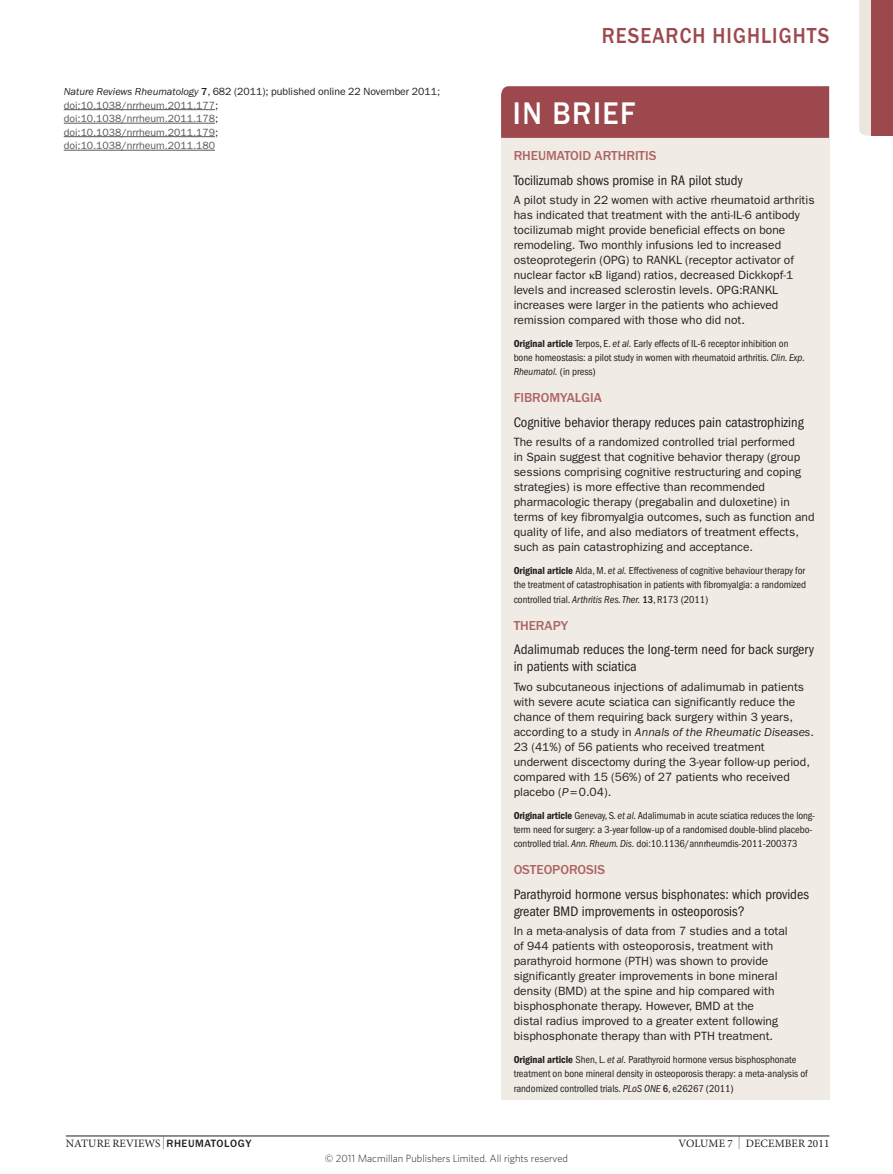
<style>
.page{position:relative;width:893px;height:1174px;background:#fff}
.page>*{position:absolute;margin:0;border:0;box-sizing:border-box;transform-origin:0 0}
.Strapline{font:500 32.4px "ITC Franklin Gothic Std";letter-spacing:.05em;color:#fff;scale:.93 1}
.t1{font:500 22.5px "ITC Franklin Gothic Std";letter-spacing:.05em;color:#9d484d;scale:.9 1}
.In_Brief_title{font:condensed 14.25px/17.1px "ITC Franklin Gothic Std";color:#231f20}
.Strapline-2{font:500 13.5px "ITC Franklin Gothic Std";letter-spacing:-.005em;color:#ad6564}
.Box_body_first{font:12px/15px "ITC Franklin Gothic Std";color:#231f20}
.t2{font:11.25px "Minion Pro";letter-spacing:.01em;color:#231f20}
.References{font:condensed 10.5px/14.2px "ITC Franklin Gothic Std";letter-spacing:-.005em;color:#231f20}
.Citation_line{font:10.5px/13.5px "ITC Franklin Gothic Std";letter-spacing:-.005em;color:#57585a}
.t3{font:300 10.5px "Whitney";color:#231f20}
.s1{font-style:italic;color:#231f20}
.s2{font-weight:500;color:#231f20}
.s3{color:#231f20}
.s4{font-family:"Minion Pro"}
.s5{font-family:"ITC Franklin Gothic Std Dm Cd";font-stretch:normal}
.s6{font-style:italic}
.s7{font-weight:500}
.s8{font-size:12.9px}
.s9{font-family:"ITC Franklin Gothic Std";font-weight:500;font-size:10.95px}
</style>
<div class="page">
<hr style="left:66px;top:1135px;width:763px;height:1px;background:#231f20">
<hr style="left:64px;top:109px;width:151px;height:1px;background:#57585a">
<hr style="left:64px;top:123px;width:151px;height:1px;background:#57585a">
<hr style="left:64px;top:136px;width:151px;height:1px;background:#57585a">
<hr style="left:64px;top:150px;width:151px;height:1px;background:#57585a">
<div style="left:501px;top:138px;width:328px;height:961px;background:#f0ece5"></div>
<div style="left:501px;top:86px;width:328px;height:52px;background:#9d484d"></div>
<svg style="left:859px;top:0;width:13px;height:136px;background:#e6dad2"></svg>
<div style="left:872px;top:0;width:21px;height:136px;background:#9d484d"></div>
<p class="Citation_line" style="left:64px;top:85px;width:378px"><span class="s1">Nature Reviews Rheumatology</span> <span class="s2">7</span><span class="s3">, 682 (2011); published online 22 November 2011; </span>doi:10.1038/nrrheum.2011.177<span class="s3">;<br></span>doi:10.1038/nrrheum.2011.178<span class="s3">;<br></span>doi:10.1038/nrrheum.2011.179<span class="s3">;<br></span>doi:10.1038/nrrheum.2011.180</p>
<p class="t1" style="left:602px;top:22px;width:254px">RESEARCH HIGHLIGHTS</p>
<p class="Strapline" style="left:513px;top:95px;width:133px">IN BRIEF</p>
<p class="Strapline-2" style="left:514px;top:148px;width:144px">RHEUMATOID ARTHRITIS</p>
<p class="In_Brief_title" style="left:514px;top:171px;width:231px">Tocilizumab shows promise in RA pilot study</p>
<p class="Box_body_first" style="left:514px;top:192px;width:302px">A pilot study in 22 women with active rheumatoid arthritis has indicated that treatment with the anti-IL-6 antibody tocilizumab might provide beneficial effects on bone remodeling. Two monthly infusions led to increased osteoprotegerin (OPG) to RANKL (receptor activator of nuclear factor <span class="s4">κ</span>B ligand) ratios, decreased Dickkopf-1 levels and increased sclerostin levels. OPG:RANKL increases were larger in the patients who achieved remission compared with those who did not.</p>
<p class="References" style="left:514px;top:336px;width:293px"><span class="s5">Original article</span> Terpos, E. <span class="s6">et al.</span> Early effects of IL-6 receptor inhibition on bone homeostasis: a pilot study in women with rheumatoid arthritis. <span class="s6">Clin. Exp.<br>Rheumatol.</span> (in press)</p>
<p class="Strapline-2" style="left:514px;top:390px;width:90px">FIBROMYALGIA</p>
<p class="In_Brief_title" style="left:514px;top:414px;width:292px">Cognitive behavior therapy reduces pain catastrophizing</p>
<p class="Box_body_first" style="left:514px;top:435px;width:302px">The results of a randomized controlled trial performed<br>in Spain suggest that cognitive behavior therapy (group sessions comprising cognitive restructuring and coping strategies) is more effective than recommended pharmacologic therapy (pregabalin and duloxetine) in terms of key fibromyalgia outcomes, such as function and quality of life, and also mediators of treatment effects, such as pain catastrophizing and acceptance.</p>
<p class="References" style="left:514px;top:563px;width:294px;text-align:justify"><span class="s5">Original article</span> Alda, M. <span class="s6">et al.</span> Effectiveness of cognitive behaviour therapy for the treatment of catastrophisation in patients with fibromyalgia: a randomized controlled trial. <span class="s6">Arthritis Res. Ther.</span> <span class="s7">13</span>, R173 (2011)</p>
<p class="Strapline-2" style="left:514px;top:617px;width:56px">THERAPY</p>
<p class="In_Brief_title" style="left:514px;top:641px;width:302px">Adalimumab reduces the long-term need for back surgery in patients with sciatica</p>
<p class="Box_body_first" style="left:514px;top:679px;width:302px">Two subcutaneous injections of adalimumab in patients with severe acute sciatica can significantly reduce the chance of them requiring back surgery within 3 years, according to a study in <span class="s6">Annals of the Rheumatic Diseases</span>.<br>23 (41%) of 56 patients who received treatment underwent discectomy during the 3-year follow-up period, compared with 15 (56%) of 27 patients who received placebo (<span class="s6">P</span>=0.04).</p>
<p class="References" style="left:514px;top:808px;width:303px"><span class="s5">Original article</span> Genevay, S. <span class="s6">et al.</span> Adalimumab in acute sciatica reduces the long&shy;term need for surgery: a 3-year follow-up of a randomised double-blind placebo&shy;controlled trial. <span class="s6">Ann. Rheum. Dis.</span> doi:10.1136/annrheumdis-2011-200373</p>
<p class="Strapline-2" style="left:514px;top:862px;width:93px">OSTEOPOROSIS</p>
<p class="In_Brief_title" style="left:514px;top:885px;width:297px">Parathyroid hormone versus bisphonates: which provides greater BMD improvements in osteoporosis?</p>
<p class="Box_body_first" style="left:514px;top:923px;width:276px">In a meta-analysis of data from 7 studies and a total of 944 patients with osteoporosis, treatment with parathyroid hormone (PTH) was shown to provide significantly greater improvements in bone mineral density (BMD) at the spine and hip compared with bisphosphonate therapy. However, BMD at the<br>distal radius improved to a greater extent following bisphosphonate therapy than with PTH treatment.</p>
<p class="References" style="left:514px;top:1052px;width:296px"><span class="s5">Original article</span> Shen, L. <span class="s6">et al.</span> Parathyroid hormone versus bisphosphonate treatment on bone mineral density in osteoporosis therapy: a meta-analysis of randomized controlled trials. <span class="s6">PLoS ONE</span> <span class="s7">6</span>, e26267 (2011)</p>
<p class="t2" style="left:66px;top:1135px;width:187px">NATURE REVIEWS <span class="s8">|</span> <span class="s9">RHEUMATOLOGY</span></p>
<p class="t2" style="left:678px;top:1135px;width:152px">VOLUME 7 <span class="s8">|</span> DECEMBER 2011</p>
<p class="t3" style="left:325px;top:1151px;width:245px">© 2011 Macmillan Publishers Limited. All rights reserved</p>
</div>
